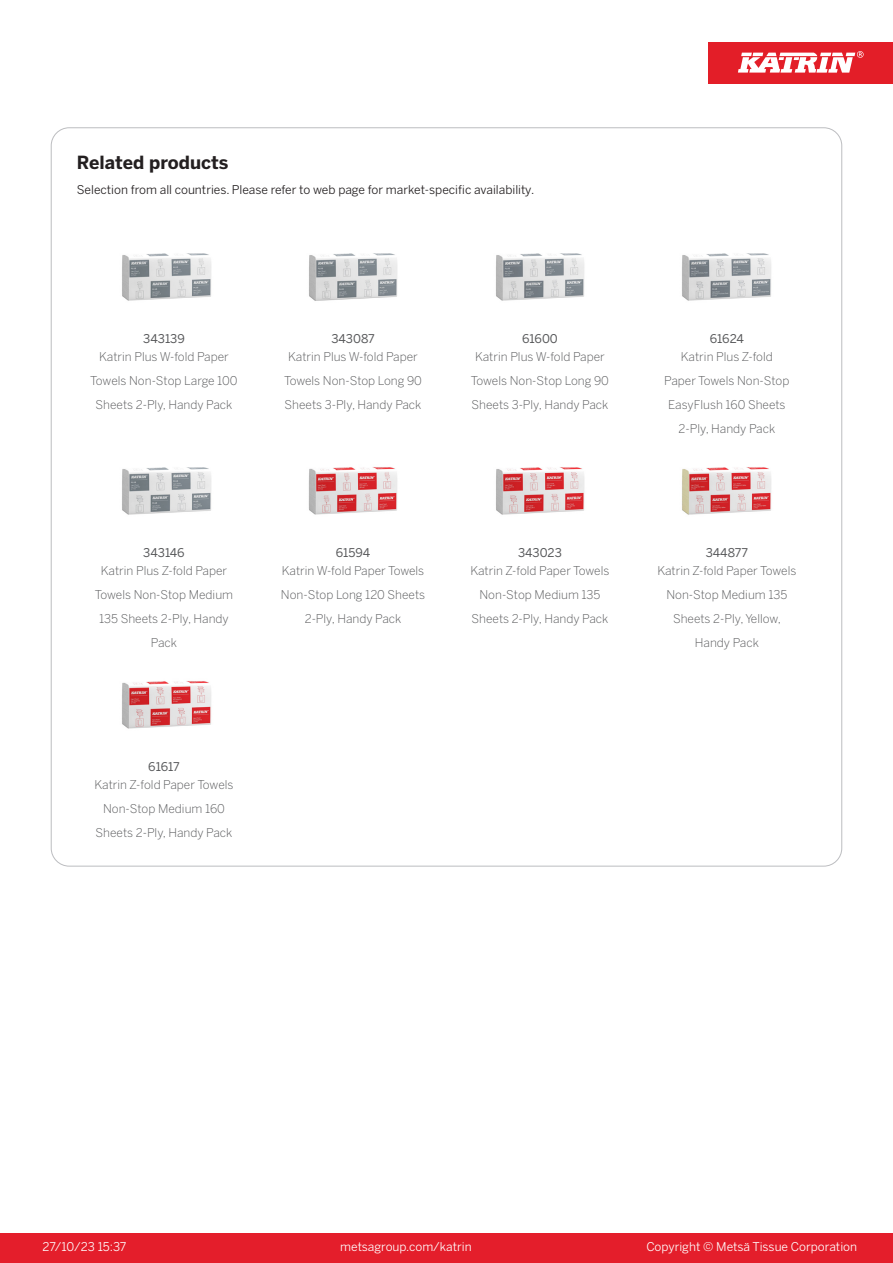
<style>
.page{position:relative;width:893px;height:1263px;background:#fff}
.page>*{position:absolute;margin:0;border:0;box-sizing:border-box;transform-origin:0 0}
.T_TableHeader{font:700 18px "Benton Sans";color:#231f20}
.T_RelatedName{font:300 12px/24px "Benton Sans";color:#57585a;text-align:center}
.T_TableBody{font:12px "Benton Sans";color:#231f20}
.t1{font:12px "Benton Sans";color:#fff}
.T_RelatedCode{font:12px "Benton Sans";color:#57585a}
</style>
<div class="page">
<div style="left:0;top:1233px;width:893px;height:30px;background:#e41e2b"></div>
<div style="left:708px;top:43px;width:185px;height:41px;background:#e31e28"></div>
<svg style="left:738px;top:51px;width:126px;height:22px"></svg>
<img style="left:122px;top:253px;width:89px;height:48px">
<img style="left:309px;top:253px;width:88px;height:48px">
<img style="left:496px;top:253px;width:88px;height:48px">
<img style="left:682px;top:253px;width:89px;height:48px">
<img style="left:122px;top:467px;width:89px;height:48px">
<img style="left:308px;top:467px;width:89px;height:48px">
<img style="left:496px;top:467px;width:89px;height:48px">
<img style="left:682px;top:467px;width:89px;height:48px">
<img style="left:122px;top:681px;width:89px;height:48px">
<p class="T_TableHeader" style="left:77px;top:151px;width:153px">Related products</p>
<p class="T_TableBody" style="left:77px;top:183px;width:459px">Selection from all countries. Please refer to web page for market-specific availability.</p>
<p class="T_RelatedCode" style="left:143px;top:331px;width:43px">343139</p>
<p class="T_RelatedCode" style="left:331px;top:331px;width:45px">343087</p>
<p class="T_RelatedCode" style="left:522px;top:331px;width:37px">61600</p>
<p class="T_RelatedCode" style="left:710px;top:331px;width:36px">61624</p>
<p class="T_RelatedName" style="left:90px;top:345px;width:149px">Katrin Plus W-fold Paper<br>Towels Non-Stop Large 100<br>Sheets 2-Ply, Handy Pack</p>
<p class="T_RelatedName" style="left:284px;top:345px;width:139px">Katrin Plus W-fold Paper<br>Towels Non-Stop Long 90<br>Sheets 3-Ply, Handy Pack</p>
<p class="T_RelatedName" style="left:471px;top:345px;width:139px">Katrin Plus W-fold Paper<br>Towels Non-Stop Long 90<br>Sheets 3-Ply, Handy Pack</p>
<p class="T_RelatedName" style="left:664px;top:345px;width:127px">Katrin Plus Z-fold<br>Paper Towels Non-Stop<br>EasyFlush 160 Sheets<br>2-Ply, Handy Pack</p>
<p class="T_RelatedCode" style="left:143px;top:546px;width:43px">343146</p>
<p class="T_RelatedCode" style="left:336px;top:546px;width:36px">61594</p>
<p class="T_RelatedCode" style="left:518px;top:546px;width:45px">343023</p>
<p class="T_RelatedCode" style="left:706px;top:546px;width:44px">344877</p>
<p class="T_RelatedName" style="left:95px;top:559px;width:140px">Katrin Plus Z-fold Paper<br>Towels Non-Stop Medium<br>135 Sheets 2-Ply, Handy<br>Pack</p>
<p class="T_RelatedName" style="left:281px;top:559px;width:146px">Katrin W-fold Paper Towels<br>Non-Stop Long 120 Sheets<br>2-Ply, Handy Pack</p>
<p class="T_RelatedName" style="left:470px;top:559px;width:141px">Katrin Z-fold Paper Towels<br>Non-Stop Medium 135<br>Sheets 2-Ply, Handy Pack</p>
<p class="T_RelatedName" style="left:657px;top:559px;width:141px">Katrin Z-fold Paper Towels<br>Non-Stop Medium 135<br>Sheets 2-Ply, Yellow,<br>Handy Pack</p>
<p class="T_RelatedCode" style="left:148px;top:760px;width:33px">61617</p>
<p class="T_RelatedName" style="left:94px;top:773px;width:141px">Katrin Z-fold Paper Towels<br>Non-Stop Medium 160<br>Sheets 2-Ply, Handy Pack</p>
<p class="t1" style="left:43px;top:1239px;width:85px">27/10/23 15:37</p>
<p class="t1" style="left:340px;top:1239px;width:133px">metsagroup.com/katrin</p>
<p class="t1" style="left:646px;top:1239px;width:212px">Copyright © Metsä Tissue Corporation</p>
</div>
